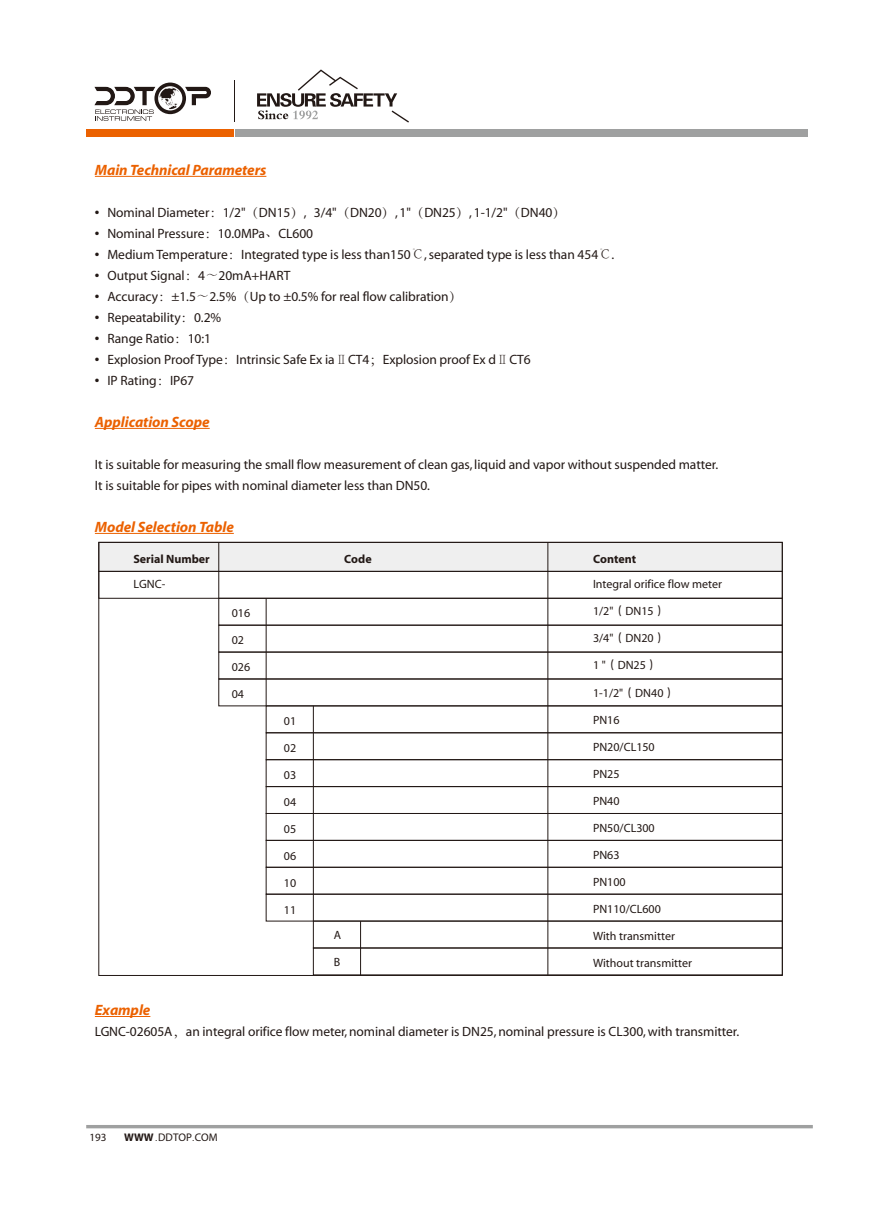
<style>
.page{position:relative;width:893px;height:1212px;background:#fff}
.page>*{position:absolute;margin:0;border:0;box-sizing:border-box;transform-origin:0 0}
.t1{font:italic 700 15px "Myriad";letter-spacing:-.005em;color:#eb6100}
.t2{font:13.5px/21px "Myriad";letter-spacing:-.005em;color:#221815}
.t3{font:12px/25.2px "Myriad";color:#221815}
.t4{font:700 12px "Myriad";color:#221815}
.t5{font:11.1px "Myriad";color:#221815}
.t6{font:11.1px "FZXH1 JW GB1 0";color:#221815}
.s1{font-weight:700}
.s2{font-family:"Adobe Song Std";font-weight:300}
.s3{font-family:"FZZDXJW GB1 0"}
.s4{font-family:"FZXH1 JW GB1 0"}
</style>
<div class="page">
<hr style="left:95px;top:176px;width:171px;height:1px;background:#eb6100">
<hr style="left:95px;top:428px;width:115px;height:1px;background:#eb6100">
<hr style="left:95px;top:533px;width:139px;height:1px;background:#eb6100">
<hr style="left:95px;top:1016px;width:55px;height:1px;background:#eb6100">
<div style="left:99px;top:542px;width:683px;height:30px;background:#efefef"></div>
<div style="left:99px;top:571px;width:683px;height:27px;border:1px solid #221815"></div>
<div style="left:219px;top:598px;width:563px;height:27px;border:1px solid #221815"></div>
<div style="left:219px;top:625px;width:563px;height:27px;border:1px solid #221815"></div>
<div style="left:219px;top:652px;width:563px;height:27px;border:1px solid #221815"></div>
<div style="left:219px;top:679px;width:563px;height:27px;border:1px solid #221815"></div>
<div style="left:266px;top:813px;width:517px;height:27px;border:1px solid #221815"></div>
<div style="left:266px;top:732px;width:517px;height:28px;border:1px solid #221815"></div>
<div style="left:266px;top:759px;width:517px;height:28px;border:1px solid #221815"></div>
<div style="left:266px;top:840px;width:517px;height:27px;border:1px solid #221815"></div>
<div style="left:266px;top:867px;width:517px;height:27px;border:1px solid #221815"></div>
<div style="left:266px;top:894px;width:517px;height:27px;border:1px solid #221815"></div>
<div style="left:313px;top:921px;width:470px;height:27px;border:1px solid #221815"></div>
<div style="left:313px;top:948px;width:470px;height:27px;border:1px solid #221815"></div>
<hr style="left:219px;top:542px;width:1px;height:56px;background:#221815">
<hr style="left:360px;top:921px;width:1px;height:54px;background:#221815">
<hr style="left:266px;top:598px;width:1px;height:108px;background:#221815">
<hr style="left:313px;top:706px;width:1px;height:215px;background:#221815">
<hr style="left:548px;top:542px;width:1px;height:433px;background:#221815">
<hr style="left:86px;top:1125px;width:727px;height:3px;background:#9fa0a0">
<div style="left:235px;top:129px;width:572px;height:8px;background:#9fa0a0"></div>
<div style="left:86px;top:129px;width:148px;height:8px;background:#eb6100"></div>
<hr style="left:234px;top:80px;width:1px;height:41px;background:#221815">
<svg style="left:94px;top:83px;width:117px;height:38px"></svg>
<svg style="left:257px;top:69px;width:152px;height:54px"></svg>
<p class="t1" style="left:95px;top:162px;width:173px">Main Technical Parameters</p>
<p class="t2" style="left:95px;top:202px;width:473px"><span class="s1">•</span> Nominal Diameter<span class="s2">：</span>1/2"<span class="s2">（</span>DN15<span class="s2">）</span>, 3/4"<span class="s2">（</span>DN20<span class="s2">）</span>, 1"<span class="s2">（</span>DN25<span class="s2">）</span>, 1-1/2"<span class="s2">（</span>DN40<span class="s2">）</span></p>
<p class="t2" style="left:95px;top:223px;width:220px"><span class="s1">•</span> Nominal Pressure<span class="s2">：</span>10.0MPa<span class="s2">、</span>CL600</p>
<p class="t2" style="left:95px;top:244px;width:521px"><span class="s1">•</span> Medium Temperature<span class="s2">：</span>Integrated type is less than150<span class="s2">℃</span>, separated type is less than 454<span class="s2">℃</span>.</p>
<p class="t2" style="left:95px;top:265px;width:197px"><span class="s1">•</span> Output Signal<span class="s2">：</span>4<span class="s2">～</span>20mA+HART</p>
<p class="t2" style="left:95px;top:286px;width:369px"><span class="s1">•</span> Accuracy<span class="s2">：</span>±1.5<span class="s2">～</span>2.5%<span class="s2">（</span>Up to ±0.5% for real flow calibration<span class="s2">）</span></p>
<p class="t2" style="left:95px;top:307px;width:128px"><span class="s1">•</span> Repeatability<span class="s2">：</span>0.2%</p>
<p class="t2" style="left:95px;top:328px;width:118px"><span class="s1">•</span> Range Ratio<span class="s2">：</span>10:1</p>
<p class="t2" style="left:95px;top:349px;width:437px"><span class="s1">•</span> Explosion Proof Type<span class="s2">：</span>Intrinsic Safe Ex ia<span class="s2">Ⅱ</span>CT4<span class="s2">；</span>Explosion proof Ex d<span class="s2">Ⅱ</span>CT6</p>
<p class="t2" style="left:95px;top:370px;width:101px"><span class="s1">•</span> IP Rating<span class="s2">：</span>IP67</p>
<p class="t1" style="left:95px;top:414px;width:116px">Application Scope</p>
<p class="t2" style="left:95px;top:454px;width:625px">It is suitable for measuring the small flow measurement of clean gas, liquid and vapor without suspended matter.<br>It is suitable for pipes with nominal diameter less than DN50.</p>
<p class="t1" style="left:95px;top:519px;width:141px">Model Selection Table</p>
<p class="t4" style="left:133px;top:553px;width:78px">Serial Number</p>
<p class="t4" style="left:344px;top:553px;width:29px">Code</p>
<p class="t3" style="left:593px;top:547px;width:131px"><span class="s1">Content<br></span>Integral orifice flow meter</p>
<p class="t3" style="left:593px;top:599px;width:74px">1/2"<span class="s3">（</span>DN15<span class="s3">）</span></p>
<p class="t3" style="left:593px;top:626px;width:74px">3/4"<span class="s3">（</span>DN20<span class="s3">）</span></p>
<p class="t3" style="left:593px;top:653px;width:66px">1 "<span class="s3">（</span>DN25<span class="s3">）</span></p>
<p class="t3" style="left:593px;top:680px;width:84px">1-1/2"<span class="s3">（</span>DN40<span class="s3">）</span></p>
<p class="t3" style="left:593px;top:707px;width:28px">PN16</p>
<p class="t3" style="left:593px;top:734px;width:63px">PN20/CL150</p>
<p class="t3" style="left:593px;top:761px;width:28px">PN25</p>
<p class="t3" style="left:593px;top:788px;width:28px">PN40</p>
<p class="t3" style="left:593px;top:815px;width:63px">PN50/CL300</p>
<p class="t3" style="left:593px;top:842px;width:28px">PN63</p>
<p class="t3" style="left:593px;top:869px;width:34px">PN100</p>
<p class="t3" style="left:593px;top:897px;width:69px">PN110/CL600</p>
<p class="t3" style="left:593px;top:924px;width:83px">With transmitter</p>
<p class="t3" style="left:593px;top:951px;width:101px">Without transmitter</p>
<p class="t3" style="left:133px;top:572px;width:33px">LGNC-</p>
<p class="t3" style="left:232px;top:600px;width:20px">016</p>
<p class="t3" style="left:232px;top:627px;width:14px">02</p>
<p class="t3" style="left:232px;top:654px;width:20px">026</p>
<p class="t3" style="left:232px;top:681px;width:14px">04</p>
<p class="t3" style="left:284px;top:708px;width:14px">01</p>
<p class="t3" style="left:284px;top:736px;width:14px">02</p>
<p class="t3" style="left:284px;top:763px;width:14px">03</p>
<p class="t3" style="left:284px;top:790px;width:14px">04</p>
<p class="t3" style="left:284px;top:817px;width:14px">05</p>
<p class="t3" style="left:284px;top:844px;width:14px">06</p>
<p class="t3" style="left:284px;top:871px;width:14px">10</p>
<p class="t3" style="left:284px;top:898px;width:14px">11</p>
<p class="t3" style="left:334px;top:923px;width:9px">A</p>
<p class="t3" style="left:334px;top:950px;width:8px">B</p>
<p class="t1" style="left:95px;top:1002px;width:57px">Example</p>
<p class="t2" style="left:95px;top:1021px;width:646px">LGNC-02605A<span class="s2">，</span>an integral orifice flow meter, nominal diameter is DN25, nominal pressure is CL300, with transmitter.</p>
<p class="t5" style="left:89px;top:1132px;width:19px">193</p>
<p class="t5" style="left:124px;top:1131px;width:95px"><span class="s1">WWW</span><span class="s4">.</span>DDTOP COM</p>
<p class="t6" style="left:192px;top:1131px;width:5px">.</p>
</div>
